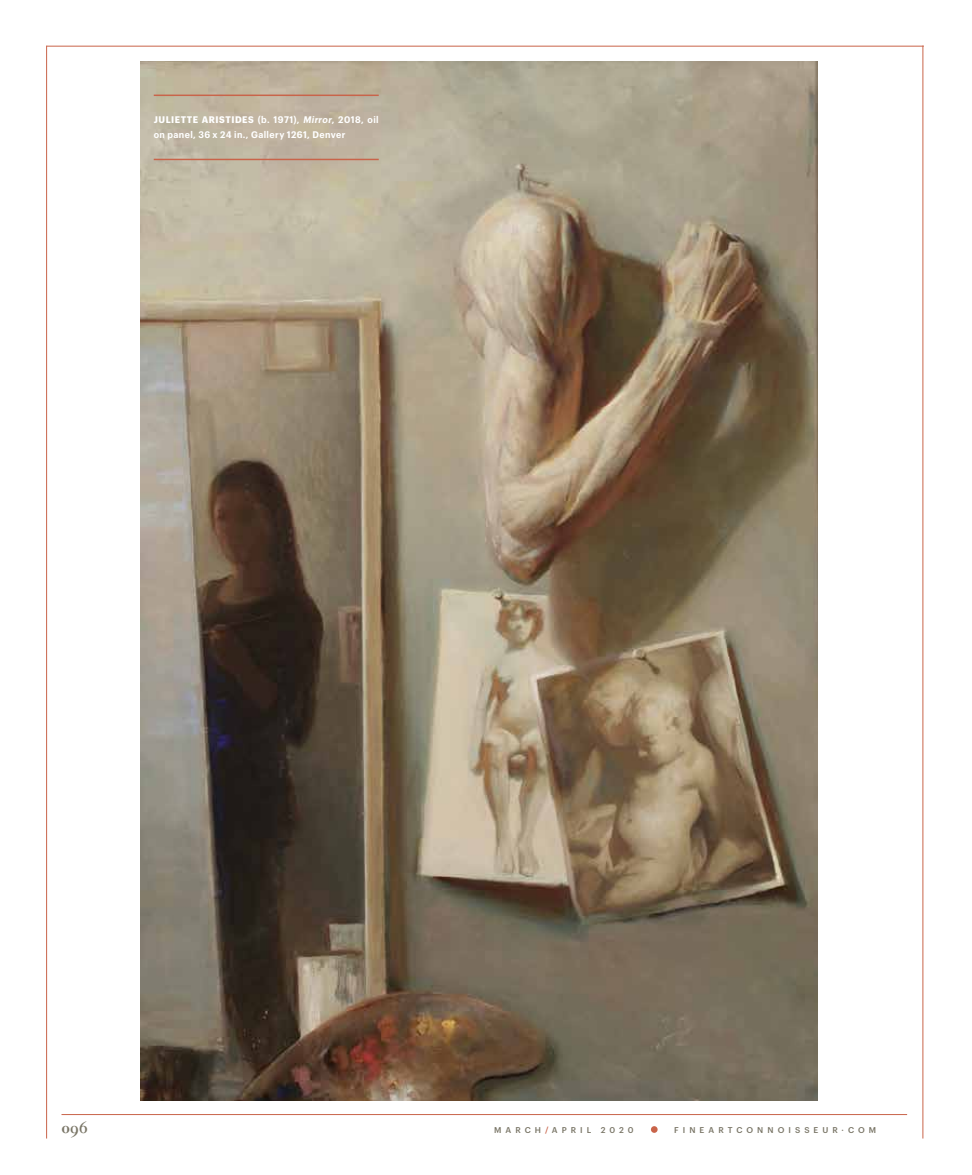
<style>
.page{position:relative;width:972px;height:1175px;background:#fff}
.page>*{position:absolute;margin:0;border:0;box-sizing:border-box;transform-origin:0 0}
.t1{font:700 16.5px "Caslon Classico";color:#7a7667}
.t2{font:600 9.3px/15.3px "Graphik Narrow";letter-spacing:.045em;color:#fff}
.t3{font:500 8.25px "Graphik";letter-spacing:.485em;color:#7a7667}
.s1{font-weight:700}
.s2{font-style:italic}
.s3{color:#c9644a}
</style>
<div class="page">
<hr style="left:62px;top:1114px;width:845px;height:1px;background:#c9644a">
<hr style="left:47px;top:46px;width:877px;height:1px;background:#c9644a">
<hr style="left:46px;top:46px;width:1px;height:1092px;background:#c9644a">
<hr style="left:922px;top:46px;width:1px;height:1092px;background:#c9644a">
<div style="left:651px;top:1126px;width:7px;height:6px;background:#c9644a;border-radius:50%"></div>
<img style="left:141px;top:62px;width:677px;height:1038px">
<hr style="left:154px;top:95px;width:225px;height:1px;background:#c9644a">
<hr style="left:154px;top:159px;width:225px;height:1px;background:#c9644a">
<p class="t2" style="left:154px;top:112px;width:227px"><span class="s1">JULIETTE ARISTIDES</span> (b. 1971), <span class="s2">Mirror</span>, 2018, oil on panel, 36 x 24 in., Gallery 1261, Denver</p>
<h1 class="t1" style="left:62px;top:1117px;width:28px">096</h1>
<p class="t3" style="left:494px;top:1124px;width:141px">MARCH<span class="s3">/</span>APRIL 2020</p>
<p class="t3" style="left:674px;top:1124px;width:204px">FINEARTCONNOISSEUR·COM</p>
</div>
